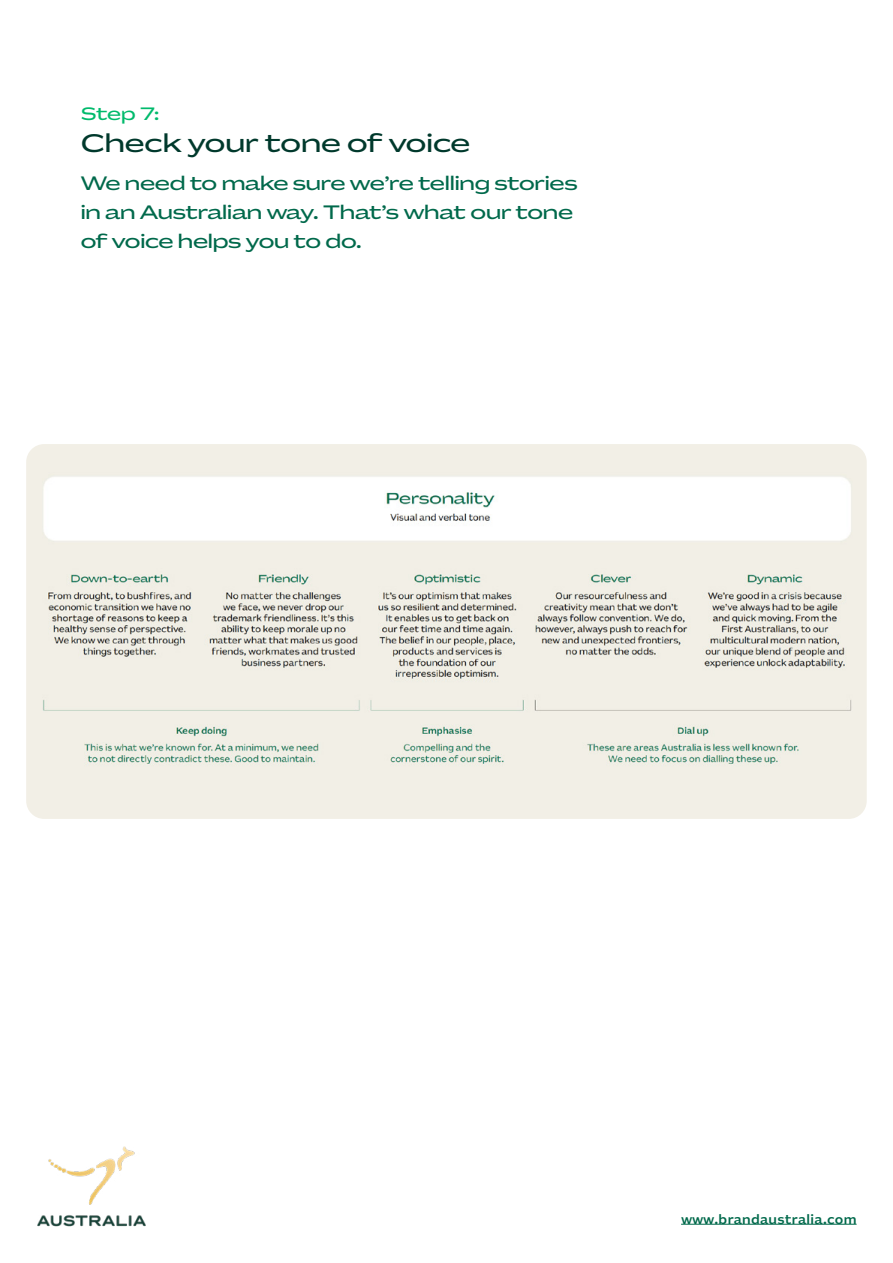
<style>
.page{position:relative;width:893px;height:1263px;background:#fff}
.page>*{position:absolute;margin:0;border:0;box-sizing:border-box;transform-origin:0 0}
.t1{font:25.5px "AU Sans BETA Display";color:#00392c}
.t2{font:19.5px/28.5px "AU Sans BETA Display";letter-spacing:-.01em;color:#00694b}
.t3{font:18px "AU Sans BETA Display";color:#00ba6c}
.t4{font:500 13.5px "AU Sans BETA Text";letter-spacing:.025em;color:#00694b}
</style>
<div class="page">
<hr style="left:681px;top:1224px;width:176px;height:1px;background:#00694b">
<img style="left:37px;top:1146px;width:109px;height:81px">
<img style="left:26px;top:444px;width:841px;height:375px">
<p class="t3" style="left:81px;top:105px;width:80px">Step 7:</p>
<h1 class="t1" style="left:81px;top:130px;width:390px">Check your tone of voice</h1>
<p class="t2" style="left:81px;top:170px;width:498px">We need to make sure we’re telling stories in an Australian way. That’s what our tone of voice helps you to do.</p>
<p class="t4" style="left:681px;top:1213px;width:177px">www.brandaustralia.com</p>
</div>
